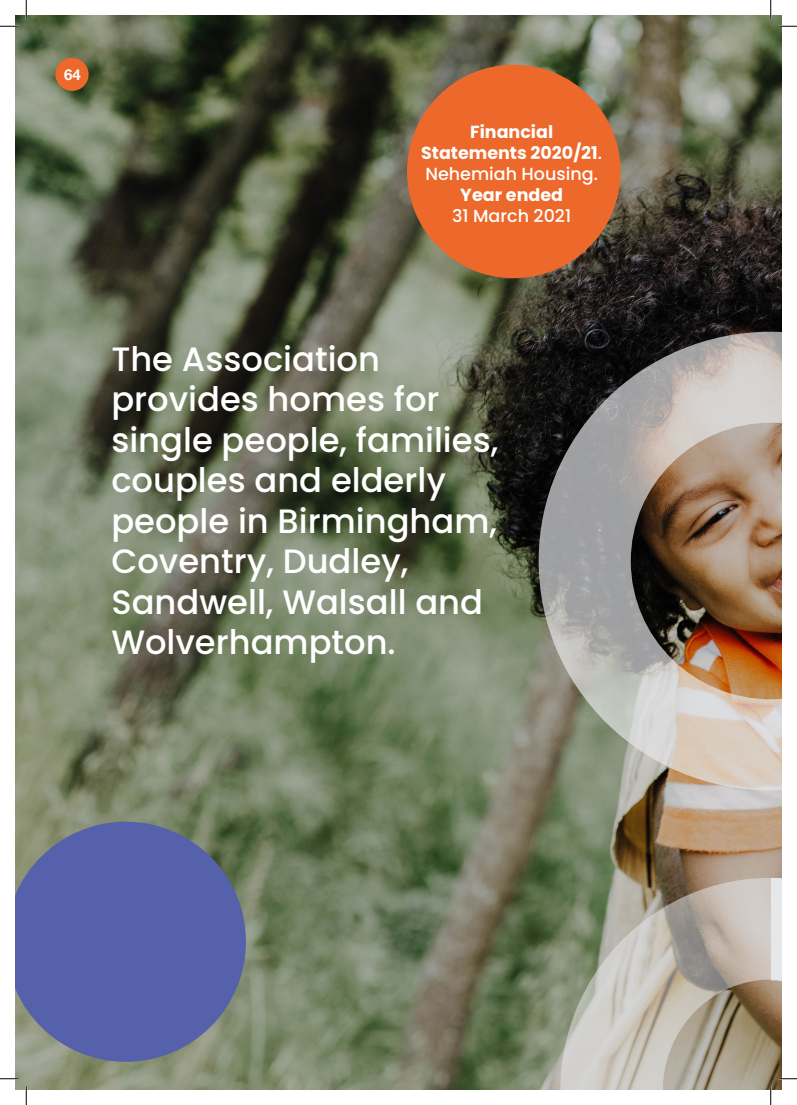
<style>
.page{position:relative;width:797px;height:1105px;background:#fff}
.page>*{position:absolute;margin:0;border:0;box-sizing:border-box;transform-origin:0 0}
.t1{font:500 33.75px/40.5px "Poppins";color:#fff}
.t2{font:700 17.5px "Poppins";color:#fff}
.t3{font:500 17.5px "Poppins";color:#fff}
.t4{font:700 15px "Helvetica Neue";color:#fff}
.s1{font-weight:500}
</style>
<div class="page">
<img style="left:16px;top:16px;width:765px;height:1073px">
<div style="left:407px;top:65px;width:213px;height:213px;background:#ed682b;border-radius:50%"></div>
<svg style="left:538px;top:332px;width:243px;height:458px"></svg>
<svg style="left:560px;top:878px;width:210px;height:211px"></svg>
<svg style="left:16px;top:822px;width:230px;height:240px;fill:#5661ac"></svg>
<div style="left:55px;top:58px;width:34px;height:33px;background:#ed682b;border-radius:50%"></div>
<svg style="left:0;top:25px;width:19px;height:2px"></svg>
<svg style="left:778px;top:25px;width:19px;height:2px"></svg>
<svg style="left:0;top:1078px;width:19px;height:1px"></svg>
<svg style="left:25px;top:0;width:2px;height:19px"></svg>
<svg style="left:25px;top:1086px;width:2px;height:19px"></svg>
<svg style="left:770px;top:0;width:1px;height:19px"></svg>
<svg style="left:770px;top:878px;width:27px;height:227px"></svg>
<p class="t4" style="left:64px;top:63px;width:18px">64</p>
<p class="t2" style="left:470px;top:122px;width:85px">Financial</p>
<p class="t2" style="left:421px;top:143px;width:182px">Statements 2020/21<span class="s1">.</span></p>
<p class="t3" style="left:425px;top:164px;width:174px">Nehemiah Housing.</p>
<p class="t2" style="left:460px;top:185px;width:104px">Year ended</p>
<p class="t3" style="left:452px;top:206px;width:121px">31 March 2021</p>
<p class="t1" style="left:111px;top:339px;width:388px">The Association provides homes for single people, families, couples and elderly people in Birmingham,<br>Coventry, Dudley,<br>Sandwell, Walsall and<br>Wolverhampton.</p>
</div>
